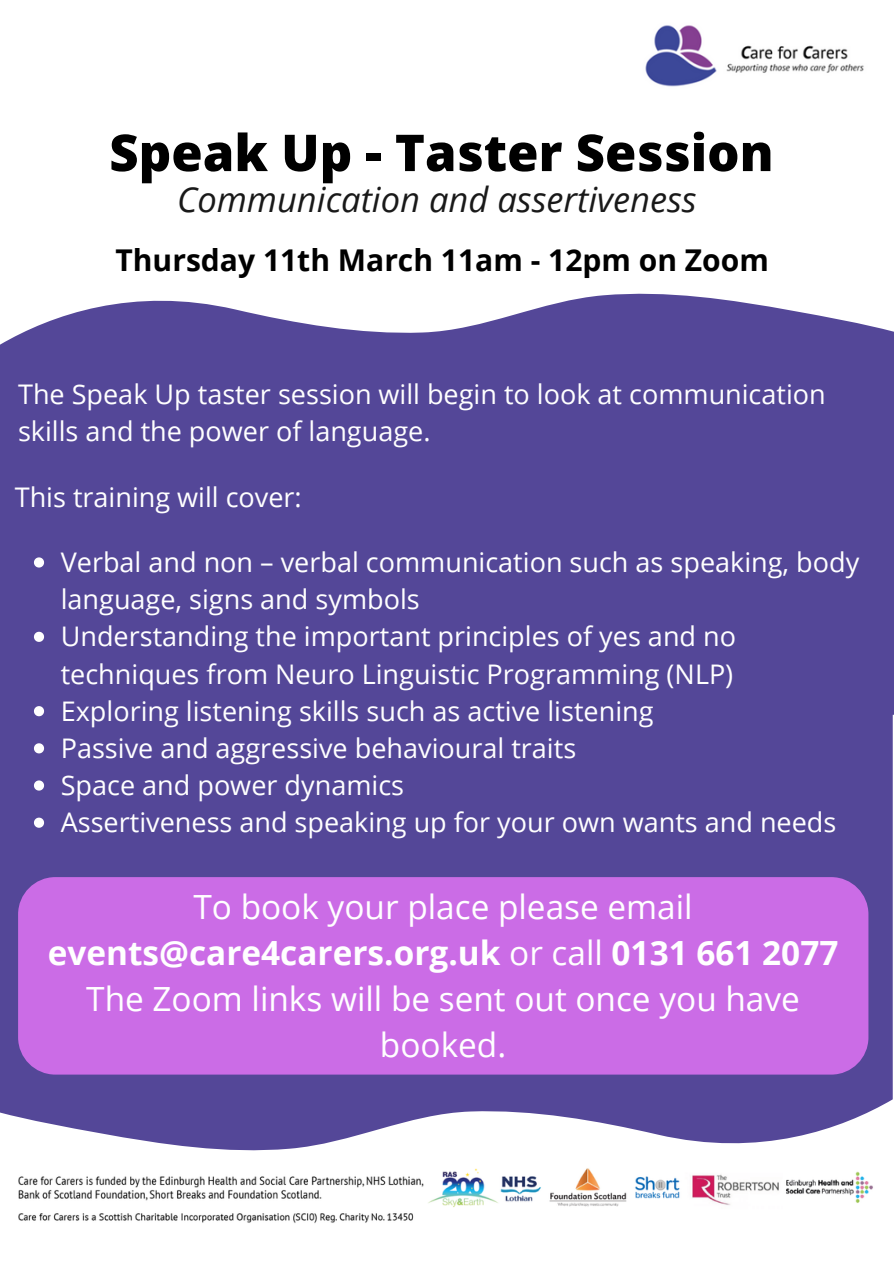
<style>
.page{position:relative;width:894px;height:1264px;background:#fff}
.page>*{position:absolute;margin:0;border:0;box-sizing:border-box;transform-origin:0 0}
.t1{font:800 50.85px "Open Sans";color:#000}
.t2{font:italic 34.5px "Open Sans";color:#191919}
.t3{font:700 33.3px/46px "Open Sans";color:#fff;text-align:center}
.t4{font:33.3px/46px "Open Sans";color:#fff;text-align:center}
.t5{font:700 30px "Open Sans";color:#000}
.t6{font:27px/37.2px "Open Sans";color:#fff}
.s1{font-weight:400}
</style>
<div class="page">
<img style="left:645px;top:25px;width:219px;height:62px">
<div style="left:0;top:293px;width:893px;height:421px;background:#544798"></div>
<img style="left:18px;top:1168px;width:855px;height:55px">
<svg style="left:0;top:707px;width:892px;height:444px;background:#6155a0"></svg>
<svg style="left:34px;top:557px;width:10px;height:10px"></svg>
<svg style="left:34px;top:631px;width:10px;height:11px"></svg>
<svg style="left:34px;top:706px;width:10px;height:10px"></svg>
<svg style="left:34px;top:743px;width:10px;height:10px"></svg>
<svg style="left:34px;top:780px;width:10px;height:10px"></svg>
<svg style="left:34px;top:817px;width:10px;height:10px"></svg>
<div style="left:18px;top:877px;width:850px;height:197px;background:#cb6ce6;border-radius:37px"></div>
<p class="t1" style="left:109px;top:117px;width:665px">Speak Up - Taster Session</p>
<p class="t2" style="left:177px;top:176px;width:521px">Communication and assertiveness</p>
<p class="t5" style="left:115px;top:239px;width:654px">Thursday 11th March 11am - 12pm on Zoom</p>
<p class="t6" style="left:18px;top:375px;width:809px">The Speak Up taster session will begin to look at communication skills and the power of language.</p>
<p class="t6" style="left:15px;top:478px;width:288px">This training will cover:</p>
<p class="t6" style="left:61px;top:543px;width:799px">Verbal and non – verbal communication such as speaking, body language, signs and symbols</p>
<p class="t6" style="left:61px;top:617px;width:676px">Understanding the important principles of yes and no techniques from Neuro Linguistic Programming (NLP)</p>
<p class="t6" style="left:61px;top:691px;width:594px">Exploring listening skills such as active listening</p>
<p class="t6" style="left:61px;top:728px;width:517px">Passive and aggressive behavioural traits</p>
<p class="t6" style="left:61px;top:766px;width:345px">Space and power dynamics</p>
<p class="t6" style="left:61px;top:803px;width:777px">Assertiveness and speaking up for your own wants and needs</p>
<p class="t3" style="left:48px;top:882px;width:791px"><span class="s1">To book your place please email </span>events@care4carers.org.uk <span class="s1">or call</span> 0131 661 2077</p>
<p class="t4" style="left:86px;top:975px;width:715px">The Zoom links will be sent out once you have booked.</p>
</div>
